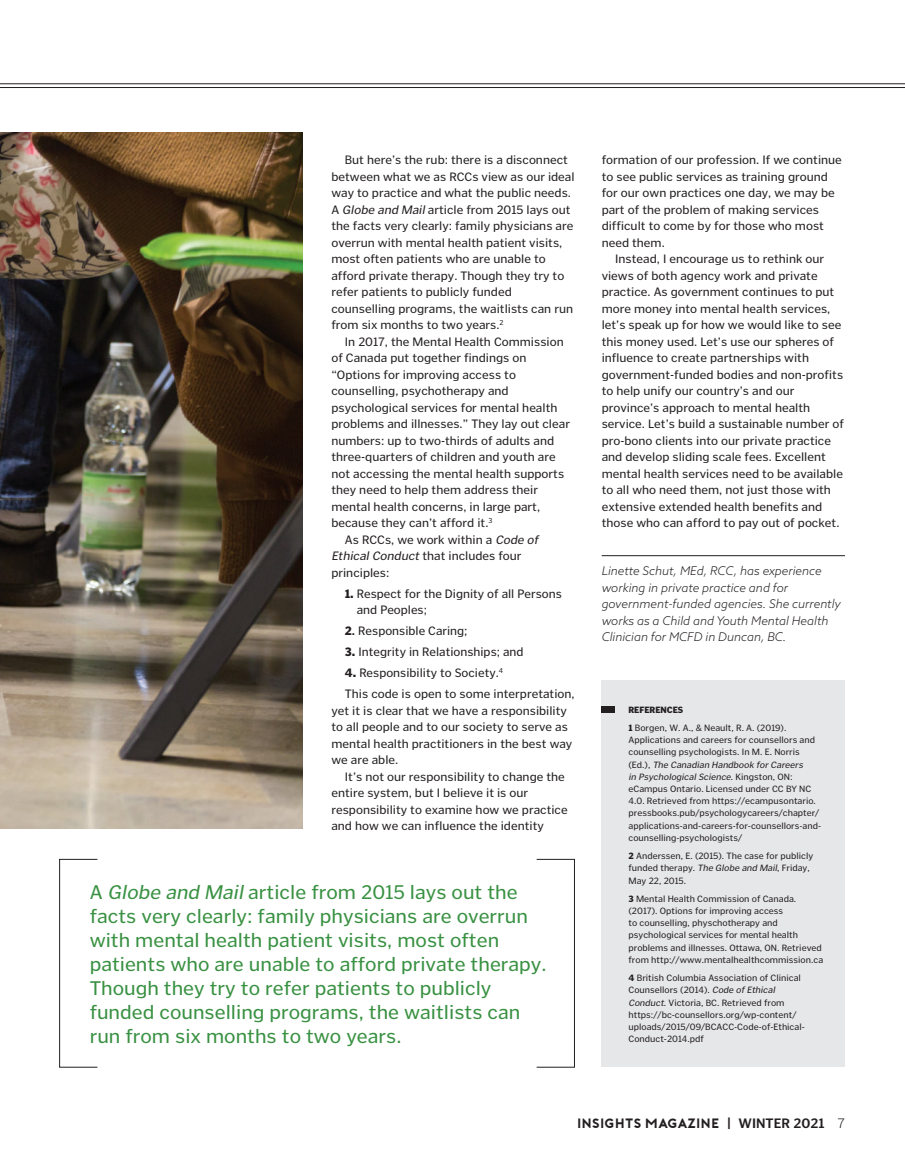
<style>
.page{position:relative;width:905px;height:1161px;background:#fff}
.page>*{position:absolute;margin:0;border:0;box-sizing:border-box;transform-origin:0 0}
.t1{font:19.5px/24px "Poynter Text Sans";color:#399142}
.t2{font:13.5px "Porter Bold DEMO";color:#231f20}
.t3{font:12px/16.5px "Poynter Text Sans";color:#231f20}
.t4{font:italic 300 12px/16.5px "Azo Sans";color:#231f20}
.t5{font:9px/12.1px "Poynter Text Sans";color:#231f20}
.s1{font-style:italic}
.s2{font-weight:900}
.s3{font-weight:700}
.s4{font-family:"Poynter Text Sans";font-weight:700}
.s5{font-family:"Poynter Text Sans";font-weight:300}
</style>
<div class="page">
<div style="left:601px;top:680px;width:243px;height:387px;background:#e6e7e9"></div>
<hr style="left:0;top:83px;width:904px;height:1px;background:#231f20">
<hr style="left:0;top:87px;width:904px;height:1px;background:#231f20">
<img style="left:0;top:133px;width:302px;height:696px">
<hr style="left:601px;top:555px;width:243px;height:1px;background:#231f20">
<div style="left:601px;top:706px;width:14px;height:6px;background:#231f20"></div>
<div style="left:59px;top:859px;width:39px;height:208px;border:1px solid #231f20"></div>
<p class="t3" style="left:331px;top:152px;width:245px;text-indent:14px">But here’s the rub: there is a disconnect between what we as RCCs view as our ideal way to practice and what the public needs.<br>A <span class="s1">Globe and Mail</span>article from 2015 lays out the facts very clearly: family physicians are overrun with mental health patient visits, most often patients who are unable to afford private therapy. Though they try to refer patients to publicly funded counselling programs, the waitlists can run from six months to two years.<sup>2</sup></p>
<p class="t3" style="left:345px;top:333px;width:220px">In 2017, the Mental Health Commission</p>
<p class="t3" style="left:331px;top:350px;width:197px">of Canada put together findings on</p>
<p class="t3" style="left:331px;top:366px;width:186px">“Options for improving access to</p>
<p class="t3" style="left:331px;top:383px;width:179px">counselling, psychotherapy and</p>
<p class="t3" style="left:331px;top:399px;width:227px">psychological services for mental health</p>
<p class="t3" style="left:331px;top:416px;width:240px">problems and illnesses.” They lay out clear</p>
<p class="t3" style="left:331px;top:432px;width:224px">numbers: up to two-thirds of adults and</p>
<p class="t3" style="left:331px;top:449px;width:226px">three-quarters of children and youth are</p>
<p class="t3" style="left:331px;top:465px;width:234px">not accessing the mental health supports</p>
<p class="t3" style="left:331px;top:482px;width:208px">they need to help them address their</p>
<p class="t3" style="left:331px;top:498px;width:210px">mental health concerns, in large part,</p>
<p class="t3" style="left:331px;top:515px;width:162px">because they can’t afford it.<sup>3</sup></p>
<p class="t3" style="left:345px;top:531px;width:197px">As RCCs, we work within a <span class="s1">Code of</span></p>
<p class="t3" style="left:331px;top:548px;width:192px"><span class="s1">EthicalConduct</span> that includes four</p>
<p class="t3" style="left:331px;top:564px;width:60px">principles:</p>
<p class="t3" style="left:357px;top:585px;width:206px;text-indent:-12px"><span class="s2">1.</span> Respect for the Dignity of all Persons and Peoples;</p>
<p class="t3" style="left:345px;top:623px;width:124px"><span class="s2">2</span><span class="s3">.</span> Responsible Caring;</p>
<p class="t3" style="left:345px;top:644px;width:180px"><span class="s2">3.</span> Integrity in Relationships; and</p>
<p class="t3" style="left:345px;top:663px;width:231px;line-height:21px"><span class="s2">4.</span> Responsibility to Society.<sup>4<br></sup>This code is open to some interpretation,</p>
<p class="t3" style="left:331px;top:702px;width:242px">yet it is clear that we have a responsibility to all people and to our society to serve as mental health practitioners in the best way we are able.</p>
<p class="t3" style="left:331px;top:768px;width:238px;text-indent:13px">It’s not our responsibility to change the entire system, but I believe it is our responsibility to examine how we practice and how we can influence the identity</p>
<p class="t1" style="left:90px;top:880px;width:458px">A <span class="s1">Globe and Mail</span>article from 2015 lays out the facts very clearly: family physicians are overrun with mental health patient visits, most often patients who are unable to afford private therapy.<br>Though they try to refer patients to publicly funded counselling programs, the waitlists can run from six months to two years.</p>
<p class="t3" style="left:601px;top:152px;width:242px">formation of our profession. If we continue to see public services as training ground for our own practices one day, we may be part of the problem of making services difficult to come by for those who most need them.</p>
<p class="t3" style="left:601px;top:251px;width:244px;text-indent:13px">Instead, I encourage us to rethink our views of both agency work and private practice. As government continues to put more money into mental health services, let’s speak up for how we would like to see this money used. Let’s use our spheres of influence to create partnerships with government-funded bodies and non-profits to help unify our country’s and our province’s approach to mental health service. Let’s build a sustainable number of pro-bono clients into our private practice and develop sliding scale fees. Excellent mental health services need to be available to all who need them, not just those with extensive extended health benefits and those who can afford to pay out of pocket.</p>
<p class="t4" style="left:601px;top:563px;width:241px">Linette Schut, MEd, RCC, has experience working in private practice and for government-funded agencies. She currently works as a Child and Youth Mental Health Clinician for MCFD in Duncan, BC.</p>
<p class="t5" style="left:628px;top:700px;width:159px;line-height:18.1px"><span class="s2">REFERENCES<br>1</span> Borgen, W. A., &amp; Neault, R. A. (2019).</p>
<p class="t5" style="left:628px;top:734px;width:194px">Applications and careers for counsellors and counselling psychologists. In M. E. Norris<br>( E d . ) , <span class="s1">The Canadian Handbook for Careers<br>in PsychologicalScience</span>. K i n g s t o n , O N : eCampus Ontario. Licensed under CC BY NC 4.0. Retrieved from https://ecampusontario. pressbooks.pub/psychologycareers/chapter/ applications-and-careers-for-counsellors-and&shy;counselling-psychologists/</p>
<p class="t5" style="left:628px;top:850px;width:186px"><span class="s2">2</span> Anderssen, E. (2015). The case for publicly funded therapy. <span class="s1">The Globe and Mail</span>, Friday,<br>May 22, 2015.</p>
<p class="t5" style="left:628px;top:893px;width:196px"><span class="s2">3</span> Mental Health Commission of Canada. (2017). Options for improving access<br>to counselling, physchotherapy and psychological services for mental health problems and illnesses. Ottawa, ON. Retrieved from http://www.mentalhealthcommission.ca</p>
<p class="t5" style="left:628px;top:972px;width:178px"><span class="s2">4</span> British Columbia Association of Clinical Counsellors (2014). <span class="s1">Code of Ethical Conduct</span>. Victoria, BC. Retrieved from https://bc-counsellors.org/wp-content/ uploads/2015/09/BCACC-Code-of-Ethical-Conduct-2014.pdf</p>
<p class="t2" style="left:577px;top:1116px;width:269px">INSIGHTS MAGAZINE | <span class="s4">WINTER 2021</span> <span class="s5">7</span></p>
</div>
